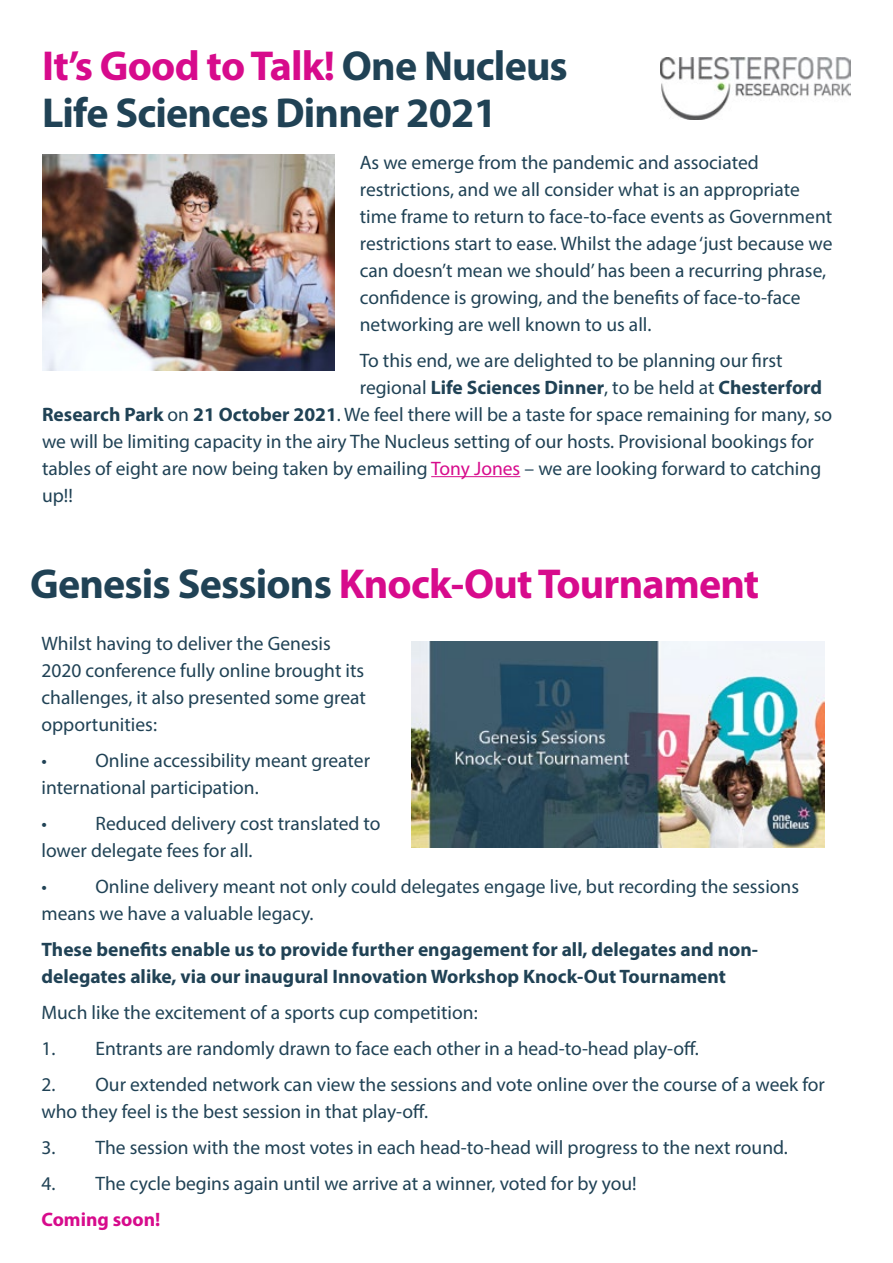
<style>
.page{position:relative;width:893px;height:1263px;background:#fff}
.page>*{position:absolute;margin:0;border:0;box-sizing:border-box;transform-origin:0 0}
.t1{font:700 42px/46.5px "Myriad Pro";letter-spacing:-.02em;color:#204255}
.t2{font:700 42px "Myriad Pro";letter-spacing:-.02em;color:#d70b8c}
.t3{font:19.5px/27px "Myriad Pro";color:#204255}
.t4{font:700 19.5px/27px "Myriad Pro";color:#204255}
.t5{font:700 19.5px "Myriad Pro";color:#d70b8c}
.s1{color:#d70b8c}
.s2{font-weight:400}
.s3{font-weight:700}
.s4{color:#204255}
</style>
<div class="page">
<img style="left:661px;top:57px;width:190px;height:62px">
<hr style="left:431px;top:476px;width:89px;height:1px;background:#d70b8c">
<img style="left:42px;top:154px;width:292px;height:217px">
<img style="left:411px;top:641px;width:414px;height:207px">
<h1 class="t1" style="left:42px;top:41px;width:527px"><span class="s1">It’s Good to Talk!</span> One Nucleus<br>Life Sciences Dinner 2021</h1>
<p class="t3" style="left:360px;top:148px;width:474px">As we emerge from the pandemic and associated restrictions, and we all consider what is an appropriate time frame to return to face-to-face events as Government restrictions start to ease. Whilst the adage ‘just because we can doesn’t mean we should’ has been a recurring phrase, confidence is growing, and the benefits of face-to-face networking are well known to us all.</p>
<p class="t3" style="left:360px;top:346px;width:424px">To this end, we are delighted to be planning our first</p>
<p class="t4" style="left:360px;top:373px;width:464px"><span class="s2">regional</span> Life Sciences Dinner<span class="s2">, to be held at</span> Chesterford</p>
<p class="t3" style="left:42px;top:400px;width:792px"><span class="s3">Research Park</span> on <span class="s3">21 October 2021</span>. We feel there will be a taste for space remaining for many, so</p>
<p class="t3" style="left:42px;top:427px;width:773px">we will be limiting capacity in the airy The Nucleus setting of our hosts. Provisional bookings for</p>
<p class="t3" style="left:42px;top:454px;width:781px">tables of eight are now being taken by emailing <span class="s1">Tony Jones</span> – we are looking forward to catching</p>
<p class="t3" style="left:42px;top:481px;width:32px">up!!</p>
<h1 class="t2" style="left:30px;top:556px;width:731px"><span class="s4">Genesis Sessions</span> Knock-Out Tournament</h1>
<p class="t3" style="left:41px;top:630px;width:326px">Whilst having to deliver the Genesis 2020 conference fully online brought its challenges, it also presented some great opportunities:</p>
<p class="t3" style="left:41px;top:747px;width:7px">•</p>
<p class="t3" style="left:41px;top:747px;width:330px;text-indent:54px">Online accessibility meant greater international participation.</p>
<p class="t3" style="left:41px;top:810px;width:7px">•</p>
<p class="t3" style="left:41px;top:810px;width:341px;text-indent:54px">Reduced delivery cost translated to lower delegate fees for all.</p>
<p class="t3" style="left:41px;top:873px;width:7px">•</p>
<p class="t3" style="left:41px;top:873px;width:759px;text-indent:54px">Online delivery meant not only could delegates engage live, but recording the sessions means we have a valuable legacy.</p>
<p class="t4" style="left:41px;top:936px;width:718px">These benefits enable us to provide further engagement for all, delegates and non&shy;delegates alike, via our inaugural Innovation Workshop Knock-Out Tournament</p>
<p class="t3" style="left:41px;top:999px;width:438px">Much like the excitement of a sports cup competition:</p>
<p class="t3" style="left:41px;top:1035px;width:659px">1. Entrants are randomly drawn to face each other in a head-to-head play-off.</p>
<p class="t3" style="left:41px;top:1071px;width:785px">2. Our extended network can view the sessions and vote online over the course of a week for who they feel is the best session in that play-off.</p>
<p class="t3" style="left:41px;top:1134px;width:748px">3. The session with the most votes in each head-to-head will progress to the next round.</p>
<p class="t3" style="left:41px;top:1170px;width:597px">4. The cycle begins again until we arrive at a winner, voted for by you!</p>
<p class="t5" style="left:41px;top:1207px;width:121px">Coming soon!</p>
</div>
